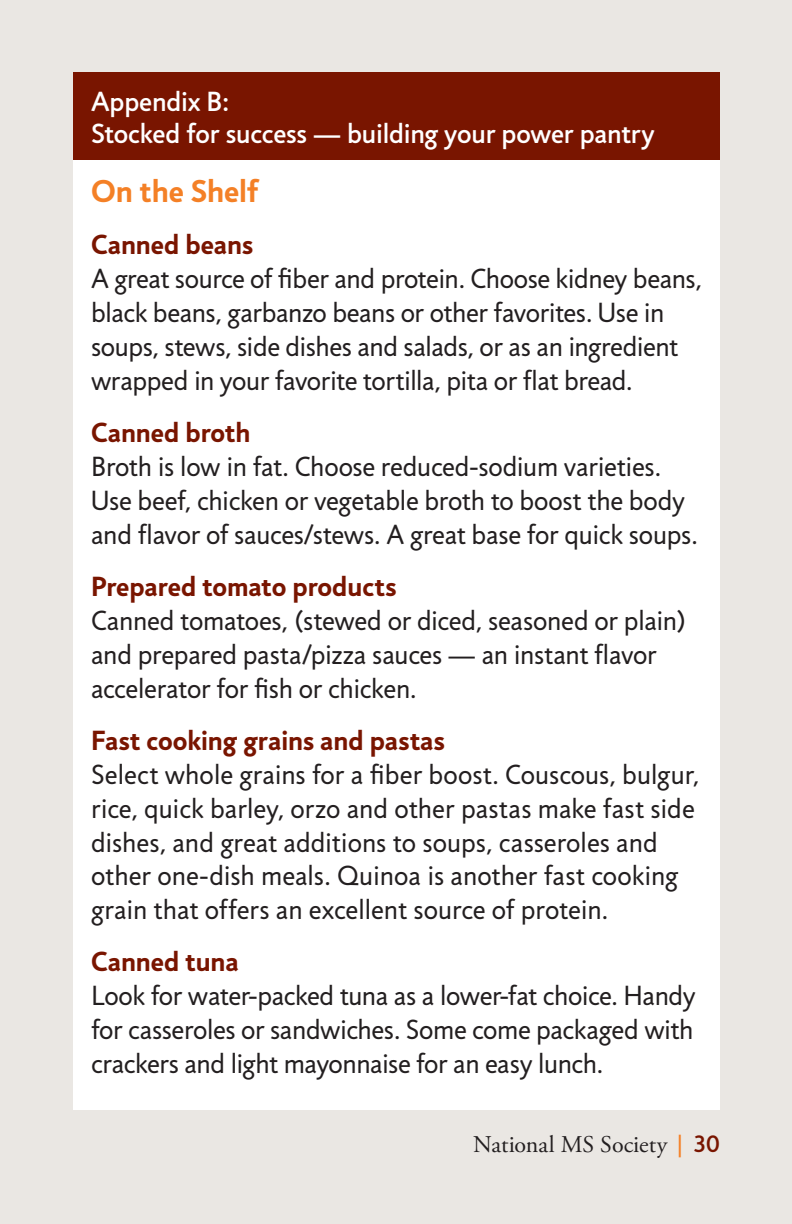
<style>
.page{position:relative;width:792px;height:1224px;background:#eae7e3}
.page>*{position:absolute;margin:0;border:0;box-sizing:border-box;transform-origin:0 0}
.t1{font:700 32px "Jigsaw";color:#f48026}
.t2{font:28px/34px "Jigsaw";letter-spacing:-.01em;color:#231f20}
.t3{font:700 28px "Jigsaw";color:#791500}
.t4{font:500 28px/32px "Jigsaw";letter-spacing:-.01em;color:#fff}
.t5{font:24px "Adobe Garamond Pro";color:#231f20}
.s1{font-family:"Jigsaw";color:#f48026}
.s2{font-family:"Jigsaw";font-weight:500;color:#791500}
</style>
<div class="page">
<div style="left:73px;top:72px;width:647px;height:89px;background:#791500"></div>
<div style="left:73px;top:161px;width:647px;height:949px;background:#fff"></div>
<p class="t4" style="left:91px;top:85px;width:565px">Appendix B:<br>Stocked for success — building your power pantry</p>
<p class="t1" style="left:91px;top:171px;width:169px">On the Shelf</p>
<p class="t3" style="left:91px;top:227px;width:164px">Canned beans</p>
<p class="t2" style="left:91px;top:261px;width:612px">A great source of fiber and protein. Choose kidney beans, black beans, garbanzo beans or other favorites. Use in soups, stews, side dishes and salads, or as an ingredient wrapped in your favorite tortilla, pita or flat bread.</p>
<p class="t3" style="left:91px;top:415px;width:161px">Canned broth</p>
<p class="t2" style="left:91px;top:449px;width:608px">Broth is low in fat. Choose reduced-sodium varieties.<br>Use beef, chicken or vegetable broth to boost the body and flavor of sauces/stews. A great base for quick soups.</p>
<p class="t3" style="left:91px;top:569px;width:307px">Prepared tomato products</p>
<p class="t2" style="left:91px;top:603px;width:597px">Canned tomatoes, (stewed or diced, seasoned or plain) and prepared pasta/pizza sauces — an instant flavor accelerator for fish or chicken.</p>
<p class="t3" style="left:91px;top:723px;width:356px">Fast cooking grains and pastas</p>
<p class="t2" style="left:91px;top:757px;width:610px">Select whole grains for a fiber boost. Couscous, bulgur, rice, quick barley, orzo and other pastas make fast side dishes, and great additions to soups, casseroles and other one-dish meals. Quinoa is another fast cooking grain that offers an excellent source of protein.</p>
<p class="t3" style="left:91px;top:945px;width:149px">Canned tuna</p>
<p class="t2" style="left:91px;top:979px;width:606px;text-align:justify">Look for water-packed tuna as a lower-fat choice. Handy for casseroles or sandwiches. Some come packaged with crackers and light mayonnaise for an easy lunch.</p>
<p class="t5" style="left:473px;top:1130px;width:248px">National MS Society <span class="s1">|</span> <span class="s2">30</span></p>
</div>
